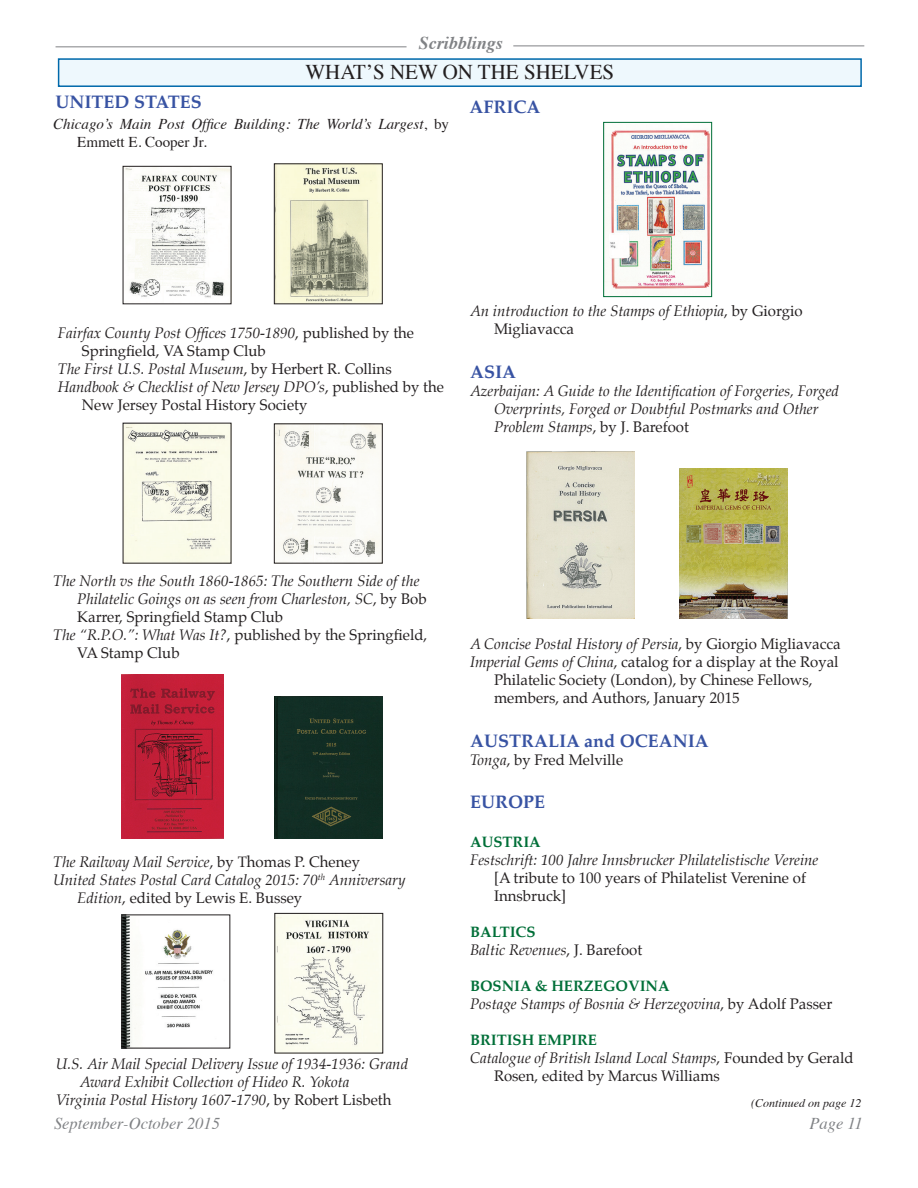
<style>
.page{position:relative;width:918px;height:1188px;background:#fff}
.page>*{position:absolute;margin:0;border:0;box-sizing:border-box;transform-origin:0 0}
.t1{font:21px "Times";color:#231f20}
.t2{font:700 18px "Palatino";color:#3853a3}
.t3{font:italic 700 18px "Times";color:#808285}
.t4{font:italic 16.5px "Times";color:#808285}
.t5{font:italic 15px/18px "Palatino";color:#231f20}
.t6{font:15px/18px "Palatino";color:#231f20}
.t7{font:italic 15px/18px "Times";color:#231f20}
.t8{font:700 15px "Palatino";color:#006f38}
.t9{font:italic 11.7px "Times";color:#231f20}
.s1{font-style:normal}
.s2{font-style:italic}
.s3{font-weight:700;font-style:normal;color:#006f38}
</style>
<div class="page">
<hr style="left:56px;top:47px;width:351px;height:1px;background:#808285">
<hr style="left:513px;top:46px;width:351px;height:1px;background:#808285">
<div style="left:59px;top:58px;width:802px;height:27px;background:#eef8fd"></div>
<div style="left:58px;top:58px;width:804px;height:29px;border:2px solid #0069ab"></div>
<img style="left:125px;top:425px;width:104px;height:136px">
<img style="left:276px;top:426px;width:105px;height:134px">
<div style="left:274px;top:424px;width:109px;height:139px;border:1px solid #231f20"></div>
<img style="left:125px;top:168px;width:104px;height:130px">
<img style="left:276px;top:166px;width:105px;height:136px">
<div style="left:274px;top:164px;width:109px;height:140px;border:1px solid #231f20"></div>
<img style="left:122px;top:675px;width:102px;height:164px">
<img style="left:275px;top:696px;width:108px;height:143px">
<img style="left:124px;top:917px;width:89px;height:129px">
<div style="left:122px;top:915px;width:108px;height:133px;border:1px solid #231f20"></div>
<img style="left:277px;top:915px;width:104px;height:136px">
<div style="left:275px;top:913px;width:108px;height:140px;border:1px solid #231f20"></div>
<img style="left:605px;top:129px;width:105px;height:166px">
<div style="left:603px;top:122px;width:109px;height:175px;border:1px solid #006f38"></div>
<img style="left:680px;top:469px;width:108px;height:150px">
<img style="left:527px;top:451px;width:108px;height:168px">
<p class="t3" style="left:419px;top:26px;width:86px">Scribblings</p>
<h1 class="t1" style="left:305px;top:53px;width:310px">WHAT’S NEW ON THE SHELVES</h1>
<p class="t2" style="left:56px;top:87px;width:148px">UNITED STATES</p>
<p class="t7" style="left:77px;top:114px;width:373px;text-indent:-24px">Chicago’s Main Post Office Building: The World’s Largest<span class="s1">, by<br>Emmett E. Cooper Jr.</span></p>
<p class="t2" style="left:469px;top:91px;width:73px">AFRICA</p>
<p class="t5" style="left:58px;top:324px;width:358px">Fairfax County Post Offices 1750-1890<span class="s1">, published by the</span></p>
<p class="t6" style="left:82px;top:341px;width:185px">Springfield, VA Stamp Club</p>
<p class="t5" style="left:58px;top:360px;width:335px">The First U.S. Postal Museum<span class="s1">, by Herbert R. Collins</span></p>
<p class="t5" style="left:58px;top:378px;width:388px">Handbook &amp; Checklist of New Jersey DPO’s<span class="s1">, published by the</span></p>
<p class="t6" style="left:82px;top:395px;width:227px">New Jersey Postal History Society</p>
<p class="t5" style="left:494px;top:302px;width:310px;text-indent:-24px">An introduction to the Stamps of Ethiopia<span class="s1">, by Giorgio<br>Migliavacca</span></p>
<p class="t2" style="left:470px;top:356px;width:48px">ASIA</p>
<p class="t5" style="left:494px;top:382px;width:347px;text-indent:-24px">Azerbaijan: A Guide to the Identification of Forgeries, Forged<br>Overprints, Forged or Doubtful Postmarks and Other<br>Problem Stamps<span class="s1">, by J. Barefoot</span></p>
<p class="t5" style="left:53px;top:572px;width:368px">The North vs the South 1860-1865: The Southern Side of the</p>
<p class="t5" style="left:77px;top:590px;width:351px">Philatelic Goings on as seen from Charleston, SC<span class="s1">, by Bob</span></p>
<p class="t6" style="left:77px;top:608px;width:207px">Karrer, Springfield Stamp Club</p>
<p class="t6" style="left:53px;top:626px;width:376px"><span class="s2">The “R.P.O.”: What Was It?</span>, published by the Springfield,</p>
<p class="t6" style="left:77px;top:644px;width:104px">VA Stamp Club</p>
<p class="t5" style="left:470px;top:635px;width:372px">A Concise Postal History of Persia<span class="s1">, by Giorgio Migliavacca</span></p>
<p class="t6" style="left:470px;top:653px;width:370px"><span class="s2">Imperial Gems of China</span>, catalog for a display at the Royal</p>
<p class="t6" style="left:494px;top:671px;width:320px">Philatelic Society (London), by Chinese Fellows,</p>
<p class="t6" style="left:494px;top:689px;width:247px">members, and Authors, January 2015</p>
<p class="t2" style="left:470px;top:725px;width:240px">AUSTRALIA and OCEANIA</p>
<p class="t6" style="left:470px;top:750px;width:155px"><span class="s2">Tonga</span>, by Fred Melville</p>
<p class="t2" style="left:470px;top:786px;width:76px">EUROPE</p>
<p class="t8" style="left:470px;top:829px;width:72px">AUSTRIA</p>
<p class="t5" style="left:470px;top:851px;width:350px">Festschrift: 100 Jahre Innsbrucker Philatelistische Vereine</p>
<p class="t6" style="left:494px;top:869px;width:313px">[A tribute to 100 years of Philatelist Verenine of<br>Innsbruck]</p>
<p class="t5" style="left:470px;top:923px;width:174px"><span class="s3">BALTICS<br></span>Baltic Revenues<span class="s1">, J. Barefoot</span></p>
<p class="t5" style="left:470px;top:977px;width:364px"><span class="s3">BOSNIA &amp; HERZEGOVINA<br></span>Postage Stamps of Bosnia &amp; Herzegovina<span class="s1">, by Adolf Passer</span></p>
<p class="t8" style="left:470px;top:1027px;width:129px">BRITISH EMPIRE</p>
<p class="t5" style="left:470px;top:1049px;width:385px">Catalogue of British Island Local Stamps<span class="s1">, Founded by Gerald</span></p>
<p class="t6" style="left:494px;top:1067px;width:227px">Rosen, edited by Marcus Williams</p>
<p class="t5" style="left:53px;top:853px;width:308px">The Railway Mail Service<span class="s1">, by Thomas P. Cheney</span></p>
<p class="t5" style="left:53px;top:871px;width:354px">United States Postal Card Catalog 2015: 70<sup>th</sup> Anniversary</p>
<p class="t6" style="left:77px;top:888px;width:227px"><span class="s2">Edition</span>, edited by Lewis E. Bussey</p>
<p class="t5" style="left:56px;top:1055px;width:354px">U.S. Air Mail Special Delivery Issue of 1934-1936: Grand</p>
<p class="t5" style="left:80px;top:1073px;width:271px">Award Exhibit Collection of Hideo R. Yokota</p>
<p class="t5" style="left:56px;top:1091px;width:337px">Virginia Postal History 1607-1790<span class="s1">, by Robert Lisbeth</span></p>
<p class="t9" style="left:751px;top:1093px;width:112px">(Continued on page 12</p>
<p class="t4" style="left:54px;top:1109px;width:168px">September-October 2015</p>
<p class="t4" style="left:810px;top:1109px;width:55px">Page 11</p>
</div>
